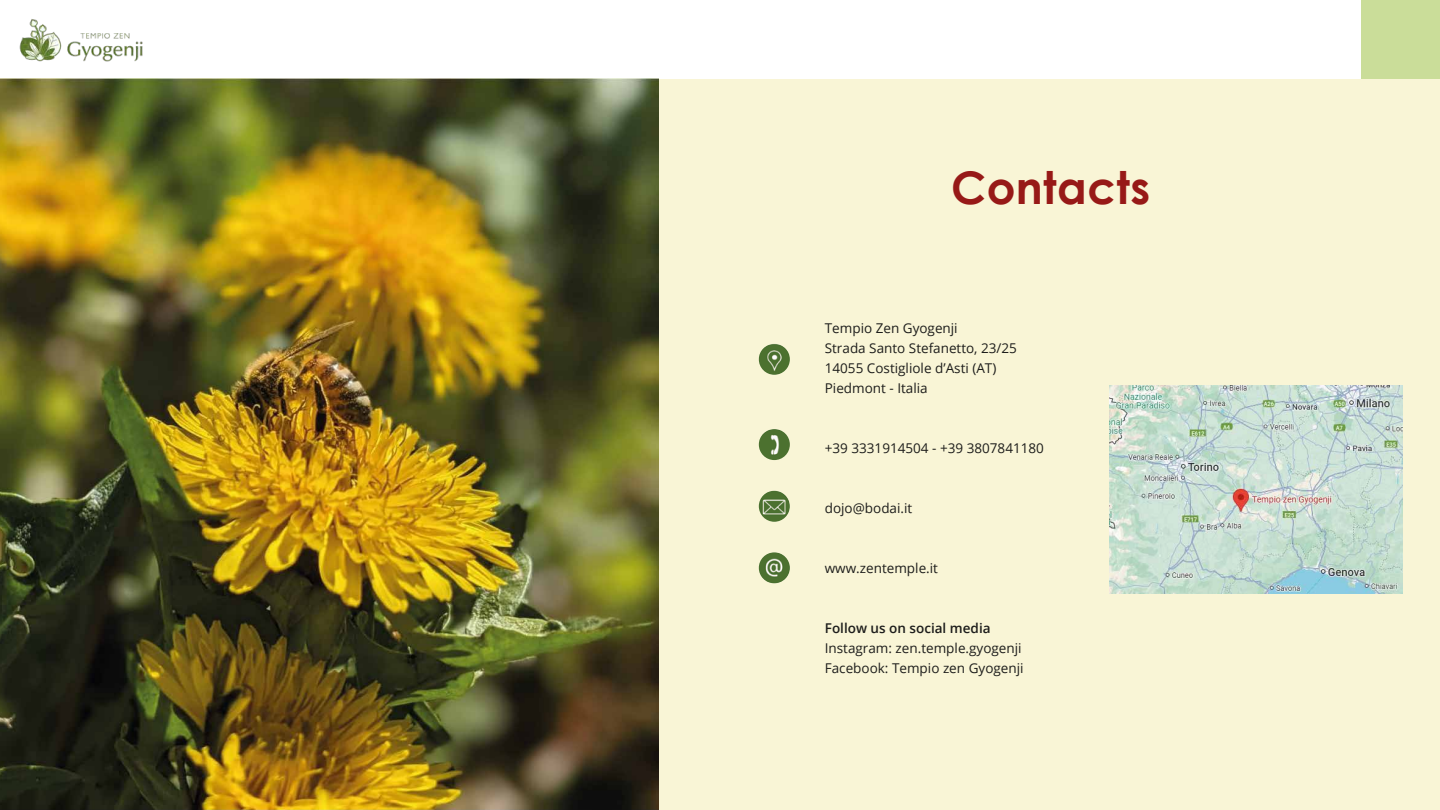
<style>
.page{position:relative;width:1440px;height:810px;background:#fff}
.page>*{position:absolute;margin:0;border:0;box-sizing:border-box;transform-origin:0 0}
.t1{font:700 45px "Century Gothic";letter-spacing:.01em;color:#971917}
.t2{font:13.5px/20px "Open Sans";color:#1d1d1b}
.t3{font:600 13.5px "Open Sans";color:#1d1d1b}
</style>
<div class="page">
<img style="left:19px;top:19px;width:124px;height:43px">
<div style="left:1361px;top:0;width:79px;height:79px;background:#cadd99"></div>
<div style="left:634px;top:79px;width:806px;height:731px;background:#f9f5d6"></div>
<img style="left:1110px;top:386px;width:293px;height:208px">
<img style="left:759px;top:344px;width:31px;height:31px;border-radius:16px">
<img style="left:759px;top:429px;width:31px;height:31px;border-radius:16px">
<img style="left:759px;top:491px;width:31px;height:31px;border-radius:16px">
<img style="left:759px;top:552px;width:31px;height:31px;border-radius:16px">
<img style="left:0;top:78px;width:658px;height:732px">
<h1 class="t1" style="left:951px;top:154px;width:201px">Contacts</h1>
<p class="t2" style="left:825px;top:318px;width:194px">Tempio Zen Gyogenji<br>Strada Santo Stefanetto, 23/25<br>14055 Costigliole d’Asti (AT)<br>Piedmont - Italia</p>
<p class="t2" style="left:825px;top:438px;width:221px">+39 3331914504 - +39 3807841180</p>
<p class="t2" style="left:825px;top:498px;width:89px">dojo@bodai.it</p>
<p class="t2" style="left:825px;top:558px;width:115px">www.zentemple.it</p>
<p class="t3" style="left:825px;top:619px;width:167px">Follow us on social media</p>
<p class="t2" style="left:825px;top:638px;width:200px">Instagram: zen.temple.gyogenji<br>Facebook: Tempio zen Gyogenji</p>
</div>
